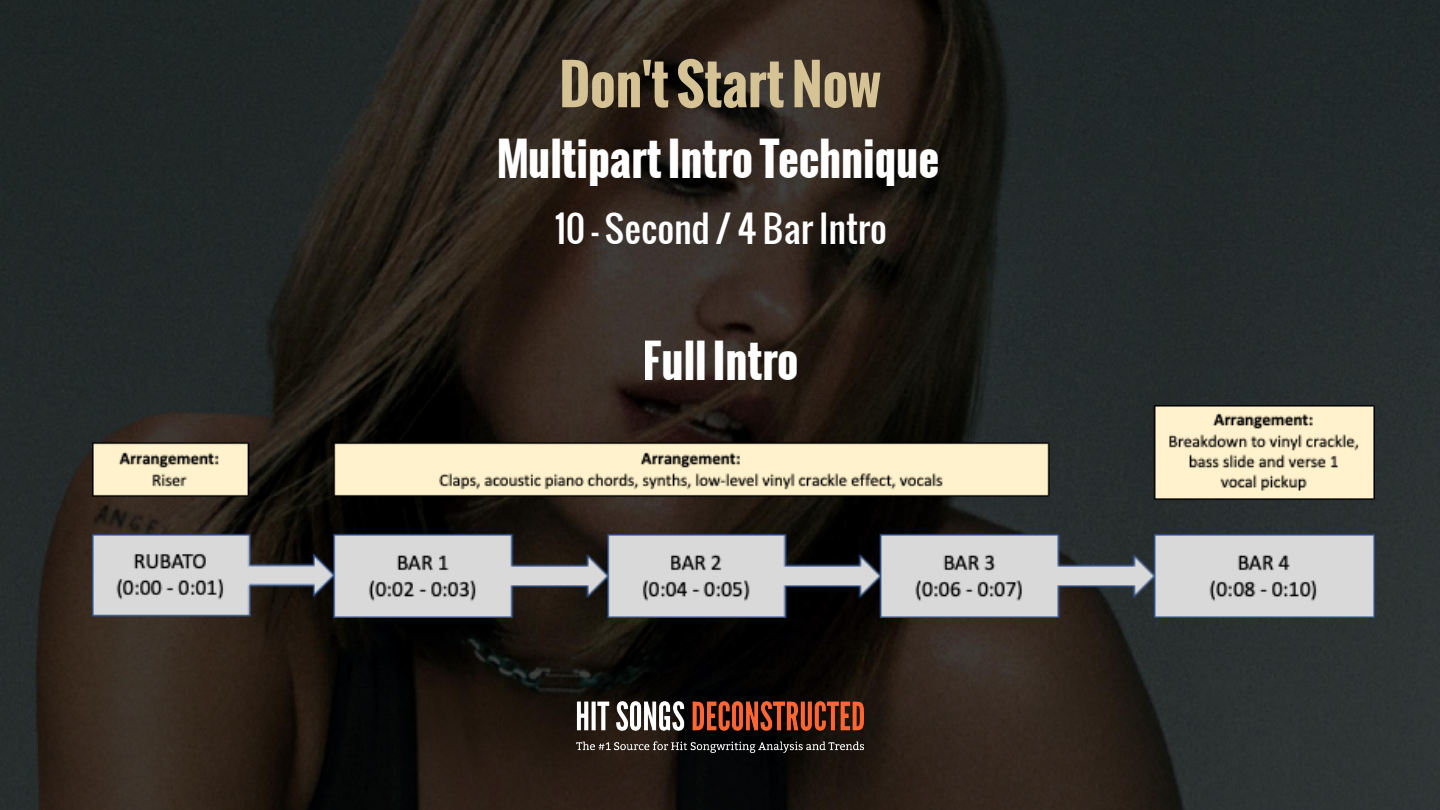
<style>
.page{position:relative;width:1440px;height:810px;background:#fff}
.page>*{position:absolute;margin:0;border:0;box-sizing:border-box;transform-origin:0 0}
.t1{font:700 54px "Oswald";color:#d5c295}
.t2{font:700 45px "Oswald";color:#fff}
.t3{font:36px "Oswald";color:#fff}
</style>
<div class="page">
<img style="left:0;top:0;width:1440px;height:810px">
<img style="left:92px;top:405px;width:1283px;height:212px">
<img style="left:577px;top:701px;width:287px;height:51px">
<p class="t1" style="left:559px;top:44px;width:323px">Don't Start Now</p>
<p class="t2" style="left:496px;top:125px;width:444px">Multipart Intro Technique</p>
<p class="t3" style="left:554px;top:201px;width:334px">10 - Second / 4 Bar Intro</p>
<p class="t2" style="left:643px;top:327px;width:157px">Full Intro</p>
</div>
